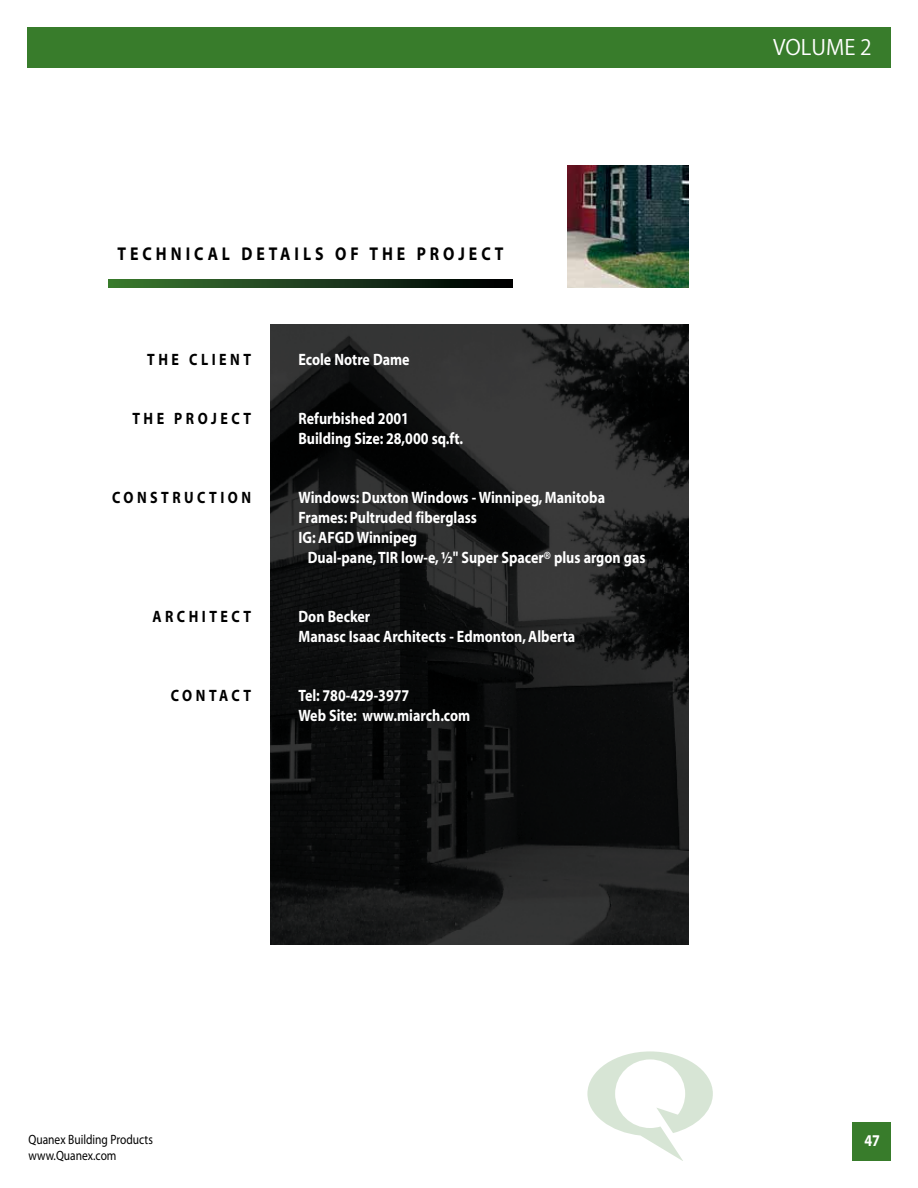
<style>
.page{position:relative;width:918px;height:1188px;background:#fff}
.page>*{position:absolute;margin:0;border:0;box-sizing:border-box;transform-origin:0 0}
.t1{font:21px "Koz Go Pro";color:#fff}
.t2{font:700 18.6px "Myriad";letter-spacing:.25em;color:#000;scale:.85 1}
.t3{font:700 16.5px/19.8px "Myriad";color:#fff;scale:.85 1}
.t4{font:700 16.5px "Myriad";letter-spacing:.25em;color:#000;scale:.85 1}
.t5{font:13.5px "Myriad Pro";color:#000;scale:.85 1}
</style>
<div class="page">
<div style="left:27px;top:27px;width:864px;height:41px;background:#387c2b"></div>
<div style="left:853px;top:1123px;width:38px;height:38px;background:#387c2b"></div>
<svg style="left:587px;top:1051px;width:126px;height:110px"></svg>
<svg style="left:108px;top:280px;width:405px;height:8px"></svg>
<img style="left:271px;top:324px;width:417px;height:621px">
<img style="left:567px;top:166px;width:121px;height:121px">
<p class="t2" style="left:118px;top:245px;width:455px">TECHNICAL DETAILS OF THE PROJECT</p>
<p class="t4" style="left:147px;top:351px;width:124px">THE CLIENT</p>
<p class="t3" style="left:298px;top:350px;width:132px">Ecole Notre Dame</p>
<p class="t4" style="left:132px;top:410px;width:141px">THE PROJECT</p>
<p class="t3" style="left:298px;top:409px;width:195px">Refurbished 2001<br>Building Size: 28,000 sq.ft.</p>
<p class="t4" style="left:112px;top:489px;width:165px">CONSTRUCTION</p>
<p class="t3" style="left:298px;top:489px;width:362px">Windows: Duxton Windows - Winnipeg, Manitoba</p>
<p class="t3" style="left:298px;top:508px;width:212px">Frames: Pultruded fiberglass</p>
<p class="t3" style="left:298px;top:528px;width:141px">IG: AFGD Winnipeg</p>
<p class="t3" style="left:308px;top:548px;width:399px">Dual-pane, TIR low-e, ½" Super Spacer® plus argon gas</p>
<p class="t4" style="left:152px;top:608px;width:118px">ARCHITECT</p>
<p class="t3" style="left:298px;top:607px;width:327px">Don Becker<br>Manasc Isaac Architects - Edmonton, Alberta</p>
<p class="t4" style="left:171px;top:687px;width:96px">CONTACT</p>
<p class="t3" style="left:298px;top:687px;width:204px">Tel: 780-429-3977<br>Web Site: www.miarch.com</p>
<p class="t1" style="left:773px;top:34px;width:100px">VOLUME 2</p>
<p class="t5" style="left:28px;top:1131px;width:148px">Quanex Building Products</p>
<p class="t3" style="left:864px;top:1132px;width:20px">47</p>
<p class="t5" style="left:28px;top:1147px;width:105px">www.Quanex.com</p>
</div>
